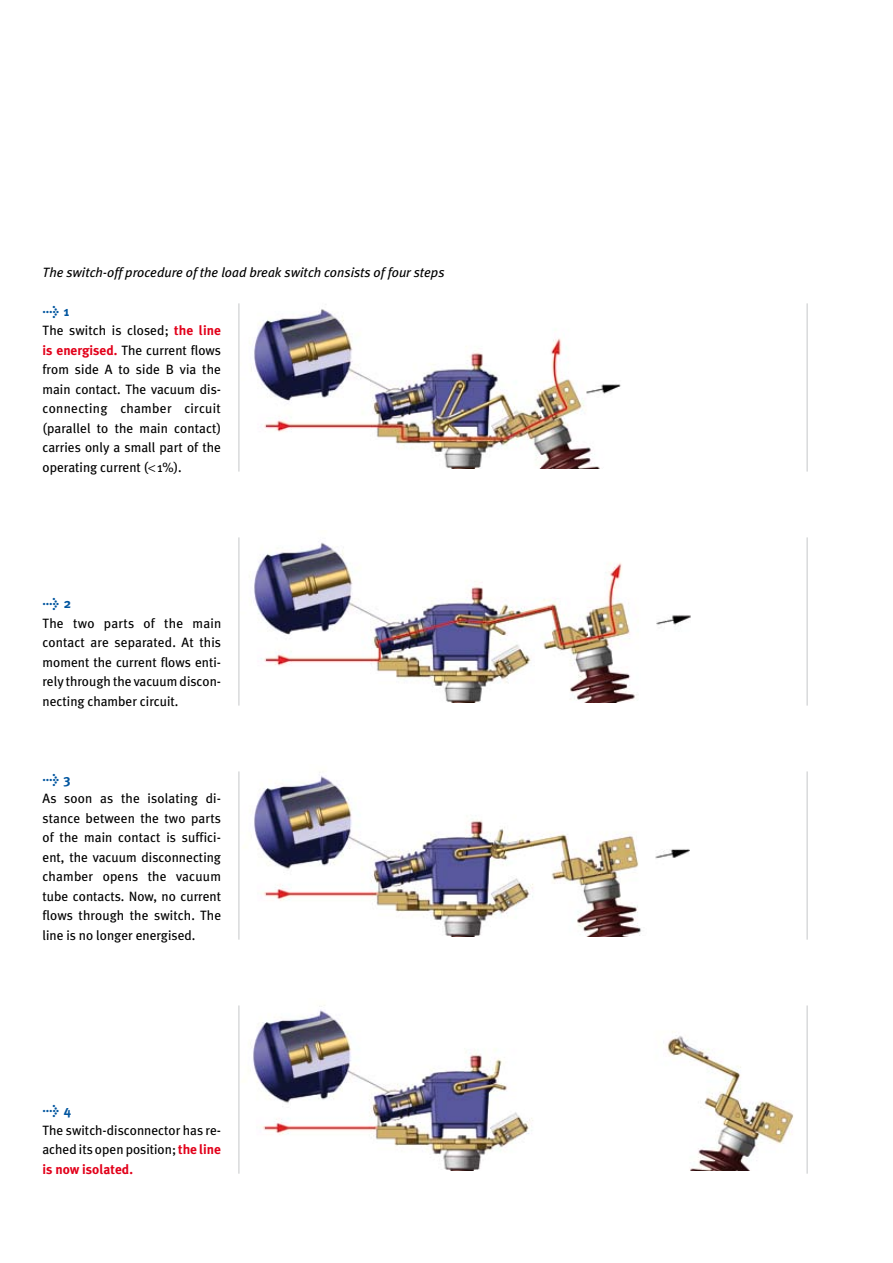
<style>
.page{position:relative;width:893px;height:1263px;background:#fff}
.page>*{position:absolute;margin:0;border:0;box-sizing:border-box;transform-origin:0 0}
.t1{font:13.5px/19.5px "Meta Plus";color:#000;text-align:justify}
.t2{font:italic 13.5px "Meta Plus";color:#000}
.t3{font:700 13.5px "Meta Plus";color:#00559f}
.s1{font-weight:700;color:#00559f}
.s2{font-weight:700;color:#e2001a}
</style>
<div class="page">
<img style="left:251px;top:309px;width:370px;height:160px">
<img style="left:249px;top:542px;width:442px;height:160px">
<img style="left:251px;top:772px;width:439px;height:164px">
<img style="left:250px;top:1005px;width:544px;height:165px">
<hr style="left:238px;top:303px;width:2px;height:169px;background:#d9dadb">
<hr style="left:806px;top:303px;width:2px;height:169px;background:#d9dadb">
<hr style="left:238px;top:537px;width:2px;height:169px;background:#d9dadb">
<hr style="left:806px;top:537px;width:2px;height:169px;background:#d9dadb">
<hr style="left:238px;top:771px;width:2px;height:169px;background:#d9dadb">
<hr style="left:806px;top:771px;width:2px;height:169px;background:#d9dadb">
<hr style="left:238px;top:1005px;width:2px;height:169px;background:#d9dadb">
<hr style="left:806px;top:1005px;width:2px;height:169px;background:#d9dadb">
<p class="t2" style="left:43px;top:264px;width:403px">The switch-off procedure of the load break switch consists of four steps</p>
<p class="t1" style="left:43px;top:301px;width:180px;text-align:left"><span class="s1">&gt; 1<br></span>The switch is closed; <span class="s2">the line is energised.</span> The current flows from side A to side B via the main contact. The vacuum dis&shy;connecting chamber circuit (parallel to the main contact) carries only a small part of the operating current ( 1%).</p>
<p class="t3" style="left:43px;top:596px;width:30px">&gt; 2</p>
<p class="t1" style="left:43px;top:613px;width:180px">The two parts of the main contact are separated. At this moment the current flows enti&shy;rely through the vacuum discon&shy;necting chamber circuit.</p>
<p class="t3" style="left:43px;top:771px;width:30px">&gt; 3</p>
<p class="t1" style="left:43px;top:788px;width:180px">As soon as the isolating di&shy;stance between the two parts of the main contact is suffici&shy;ent, the vacuum disconnecting chamber opens the vacuum tube contacts. Now, no current flows through the switch. The line is no longer energised.</p>
<p class="t3" style="left:43px;top:1103px;width:30px">&gt; 4</p>
<p class="t1" style="left:43px;top:1120px;width:180px">The switch-disconnector has re&shy;ached its open position; <span class="s2">the line is now isolated.</span></p>
</div>
